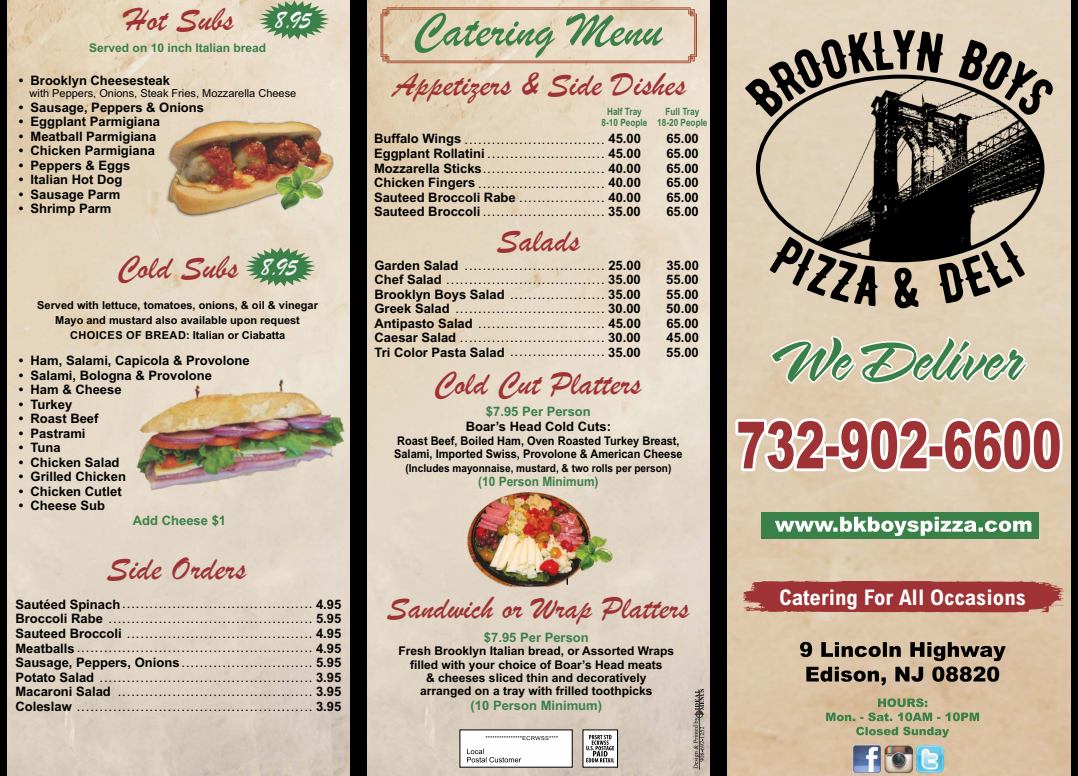
<style>
.page{position:relative;width:1078px;height:776px;background:#fff}
.page>*{position:absolute;margin:0;border:0;box-sizing:border-box;transform-origin:0 0}
.t1{font:50px "Brush Script";color:#3b8049}
.t2{font:34.4px "Brush Script";color:#9e3234}
.t3{font:33.1px "Brush Script";color:#9e3234}
.t4{font:24.9px "Brush Script";color:#fff}
.t5{font:700 condensed 21.6px "Arial";color:#fff;scale:1.06 1}
.t6{font:italic 13px/14.4px "Arial";color:#000}
.t7{font:700 13px/14.5px "Arial";color:#000;text-align:justify}
.t8{font:700 13px "Arial";color:#3b8049}
.t9{font:700 13px "Arial";color:#3b8049;scale:.92 1}
.t10{font:700 12px/13.4px "Arial";color:#000;text-align:center}
.t11{font:700 12px/13.4px "Arial";color:#000;scale:.92 1}
.t12{font:700 12px "Arial";color:#3b8049}
.t13{font:700 11px/14.8px "Arial";color:#000;text-align:center}
.t14{font:700 11px "Arial";color:#000;scale:.92 1}
.t15{font:11px "Arial";color:#000}
.t16{font:700 10px/11.2px "Arial";color:#3b8049;text-align:center;scale:.82 1}
.s1{font-weight:700;font-style:normal}
.s2{font-weight:400;font-style:italic}
</style>
<div class="page">
<div style="left:0;top:0;width:1077px;height:775px;background:#000"></div>
<img style="left:727px;top:1px;width:342px;height:774px">
<svg style="left:769px;top:296px;width:260px;height:251px;background:#dfccb1"></svg>
<svg style="left:771px;top:337px;width:254px;height:45px;background:#b2c0a2"></svg>
<img style="left:757px;top:77px;width:285px;height:183px;border-radius:50%">
<svg style="left:745px;top:30px;width:307px;height:87px"></svg>
<svg style="left:732px;top:413px;width:333px;height:63px;background:#cd9c93"></svg>
<img style="left:852px;top:743px;width:93px;height:31px">
<svg style="left:799px;top:641px;width:206px;height:44px"></svg>
<svg style="left:877px;top:698px;width:50px;height:8px"></svg>
<svg style="left:825px;top:712px;width:153px;height:25px;background:#b1af8a"></svg>
<div style="left:761px;top:512px;width:277px;height:27px;background:#398049"></div>
<svg style="left:775px;top:516px;width:256px;height:20px"></svg>
<svg style="left:743px;top:580px;width:320px;height:32px;background:#a44140"></svg>
<img style="left:367px;top:1px;width:342px;height:774px">
<div style="left:459px;top:729px;width:113px;height:38px;background:#fefefe"></div>
<svg style="left:485px;top:736px;width:73px;height:3px"></svg>
<svg style="left:467px;top:748px;width:54px;height:14px"></svg>
<div style="left:582px;top:729px;width:35px;height:38px;background:linear-gradient(to bottom,#fefefe,#fbfbfb)"></div>
<svg style="left:586px;top:735px;width:28px;height:27px"></svg>
<hr style="left:699px;top:690px;width:1px;height:79px;background:#373435">
<svg style="left:693px;top:688px;width:11px;height:80px"></svg>
<img style="left:7px;top:1px;width:342px;height:774px">
<img style="left:133px;top:112px;width:217px;height:112px">
<img style="left:270px;top:163px;width:53px;height:49px">
<img style="left:107px;top:337px;width:243px;height:210px">
<svg style="left:245px;top:247px;width:70px;height:39px;background:#81a47b"></svg>
<svg style="left:258px;top:0;width:71px;height:40px;background:#86a77f"></svg>
<svg style="left:380px;top:7px;width:316px;height:56px;background:#e2cdb5"></svg>
<img style="left:462px;top:490px;width:152px;height:98px">
<svg style="left:766px;top:234px;width:114px;height:72px;background:#c3b59e"></svg>
<svg style="left:892px;top:266px;width:26px;height:43px"></svg>
<svg style="left:935px;top:238px;width:92px;height:66px;background:#c7b8a1"></svg>
<h2 class="t2" style="left:125px;top:9px;width:110px">Hot Subs</h2>
<p class="t12" style="left:89px;top:44px;width:178px">Served on 10 inch Italian bread</p>
<h3 class="t4" style="left:274px;top:13px;width:39px">8.95</h3>
<p class="t7" style="left:19px;top:74px;width:153px">• Brooklyn Cheesesteak</p>
<p class="t15" style="left:30px;top:89px;width:268px">with Peppers, Onions, Steak Fries, Mozzarella Cheese</p>
<p class="t7" style="left:19px;top:101px;width:187px">• Sausage, Peppers &amp; Onions</p>
<p class="t7" style="left:19px;top:115px;width:143px">• Eggplant Parmigiana</p>
<p class="t7" style="left:19px;top:130px;width:139px">• Meatball Parmigiana</p>
<p class="t7" style="left:19px;top:144px;width:138px">• Chicken Parmigiana</p>
<p class="t7" style="left:19px;top:159px;width:113px">• Peppers &amp; Eggs</p>
<p class="t7" style="left:19px;top:173px;width:105px">• Italian Hot Dog</p>
<p class="t7" style="left:19px;top:188px;width:103px">• Sausage Parm</p>
<p class="t7" style="left:19px;top:202px;width:94px">• Shrimp Parm</p>
<h2 class="t2" style="left:117px;top:257px;width:122px">Cold Subs</h2>
<p class="t13" style="left:37px;top:298px;width:282px">Served with lettuce, tomatoes, onions, &amp; oil &amp; vinegar<br>Mayo and mustard also available upon request<br>CHOICES OF BREAD: Italian or Ciabatta</p>
<p class="t7" style="left:19px;top:354px;width:232px">• Ham, Salami, Capicola &amp; Provolone</p>
<p class="t7" style="left:19px;top:369px;width:195px">• Salami, Bologna &amp; Provolone</p>
<p class="t7" style="left:19px;top:383px;width:104px">• Ham &amp; Cheese</p>
<p class="t7" style="left:19px;top:398px;width:55px">• Turkey</p>
<p class="t7" style="left:19px;top:412px;width:81px">• Roast Beef</p>
<p class="t7" style="left:19px;top:427px;width:68px">• Pastrami</p>
<p class="t7" style="left:19px;top:441px;width:43px">• Tuna</p>
<p class="t7" style="left:19px;top:456px;width:102px">• Chicken Salad</p>
<p class="t7" style="left:19px;top:470px;width:109px">• Grilled Chicken</p>
<p class="t7" style="left:19px;top:485px;width:104px">• Chicken Cutlet</p>
<p class="t7" style="left:19px;top:499px;width:88px">• Cheese Sub</p>
<h3 class="t4" style="left:260px;top:260px;width:39px">8.95</h3>
<p class="t8" style="left:133px;top:515px;width:95px">Add Cheese $1</p>
<h2 class="t2" style="left:107px;top:557px;width:141px">Side Orders</h2>
<p class="t6" style="left:15px;top:597px;width:327px;text-align:justify"><span class="s1">Sautéed Spinach</span>.......................................... <span class="s1">4.95<br>Broccoli Rabe</span> ............................................. <span class="s1">5.95<br>Sauteed Broccoli</span> ......................................... <span class="s1">4.95<br>Meatballs</span>.................................................... <span class="s1">4.95<br>Sausage, Peppers, Onions</span>............................. <span class="s1">5.95</span></p>
<p class="t6" style="left:15px;top:671px;width:327px"><span class="s1">Potato Salad</span> ............................................... <span class="s1">3.95<br>Macaroni Salad<br>Coleslaw</span> .................................................... <span class="s1">3.95</span></p>
<p class="t6" style="left:118px;top:685px;width:225px">........................................... <span class="s1">3.95</span></p>
<h1 class="t1" style="left:413px;top:15px;width:251px">Catering Menu</h1>
<h2 class="t2" style="left:393px;top:74px;width:294px">Appetizers &amp; Side Dishes</h2>
<p class="t16" style="left:601px;top:107px;width:57px">Half Tray<br>8-10 People</p>
<p class="t16" style="left:657px;top:107px;width:63px">Full Tray<br>18-20 People</p>
<p class="t7" style="left:666px;top:133px;width:34px">65.00<br>65.00<br>65.00<br>65.00<br>65.00<br>65.00</p>
<p class="t6" style="left:374px;top:134px;width:268px;line-height:13.8px"><span class="s1">Buffalo Wings</span> ............................... <span class="s1">45.00<br>Eggplant Rollatini</span>.......................... <span class="s1">45.00</span></p>
<p class="t6" style="left:374px;top:163px;width:268px;line-height:14px;text-align:justify"><span class="s1">Mozzarella Sticks</span>........................... <span class="s1">40.00<br>Chicken Fingers</span>............................ <span class="s1">40.00<br>Sauteed Broccoli Rabe</span> ................... <span class="s1">40.00<br>Sauteed Broccoli</span>........................... <span class="s1">35.00</span></p>
<h2 class="t2" style="left:496px;top:231px;width:85px">Salads</h2>
<p class="t6" style="left:464px;top:259px;width:178px">............................... <span class="s1">25.00</span></p>
<p class="t7" style="left:666px;top:259px;width:34px">35.00<br>55.00<br>55.00<br>50.00<br>65.00<br>45.00<br>55.00</p>
<p class="t6" style="left:374px;top:259px;width:268px"><span class="s1">Garden Salad<br>Chef Salad</span> ................................... <span class="s1">35.00<br>Brooklyn Boys Salad</span> ..................... <span class="s1">35.00<br>Greek Salad</span> ................................. <span class="s1">30.00<br>Antipasto Salad</span> ............................ <span class="s1">45.00<br>Caesar Salad</span> ................................ <span class="s1">30.00</span></p>
<p class="t7" style="left:374px;top:346px;width:268px">Tri Color Pasta Salad <span class="s2">.....................</span> 35.00</p>
<h2 class="t2" style="left:434px;top:374px;width:209px">Cold Cut Platters</h2>
<p class="t8" style="left:486px;top:406px;width:106px">$7.95 Per Person</p>
<p class="t7" style="left:465px;top:420px;width:147px">Boar’s Head Cold Cuts:</p>
<p class="t11" style="left:394px;top:434px;width:315px">Roast Beef, Boiled Ham, Oven Roasted Turkey Breast,<br>Salami, Imported Swiss, Provolone &amp; American Cheese</p>
<p class="t14" style="left:405px;top:463px;width:290px">(Includes mayonnaise, mustard, &amp; two rolls per person)</p>
<p class="t9" style="left:478px;top:476px;width:132px">(10 Person Minimum)</p>
<h3 class="t3" style="left:387px;top:598px;width:303px">Sandwich or Wrap Platters</h3>
<p class="t8" style="left:484px;top:632px;width:106px">$7.95 Per Person</p>
<p class="t10" style="left:398px;top:645px;width:277px">Fresh Brooklyn Italian bread, or Assorted Wraps filled with your choice of Boar’s Head meats<br>&amp; cheeses sliced thin and decoratively<br>arranged on a tray with frilled toothpicks</p>
<p class="t8" style="left:470px;top:700px;width:133px">(10 Person Minimum)</p>
<h3 class="t5" style="left:778px;top:588px;width:234px">Catering For All Occasions</h3>
</div>
